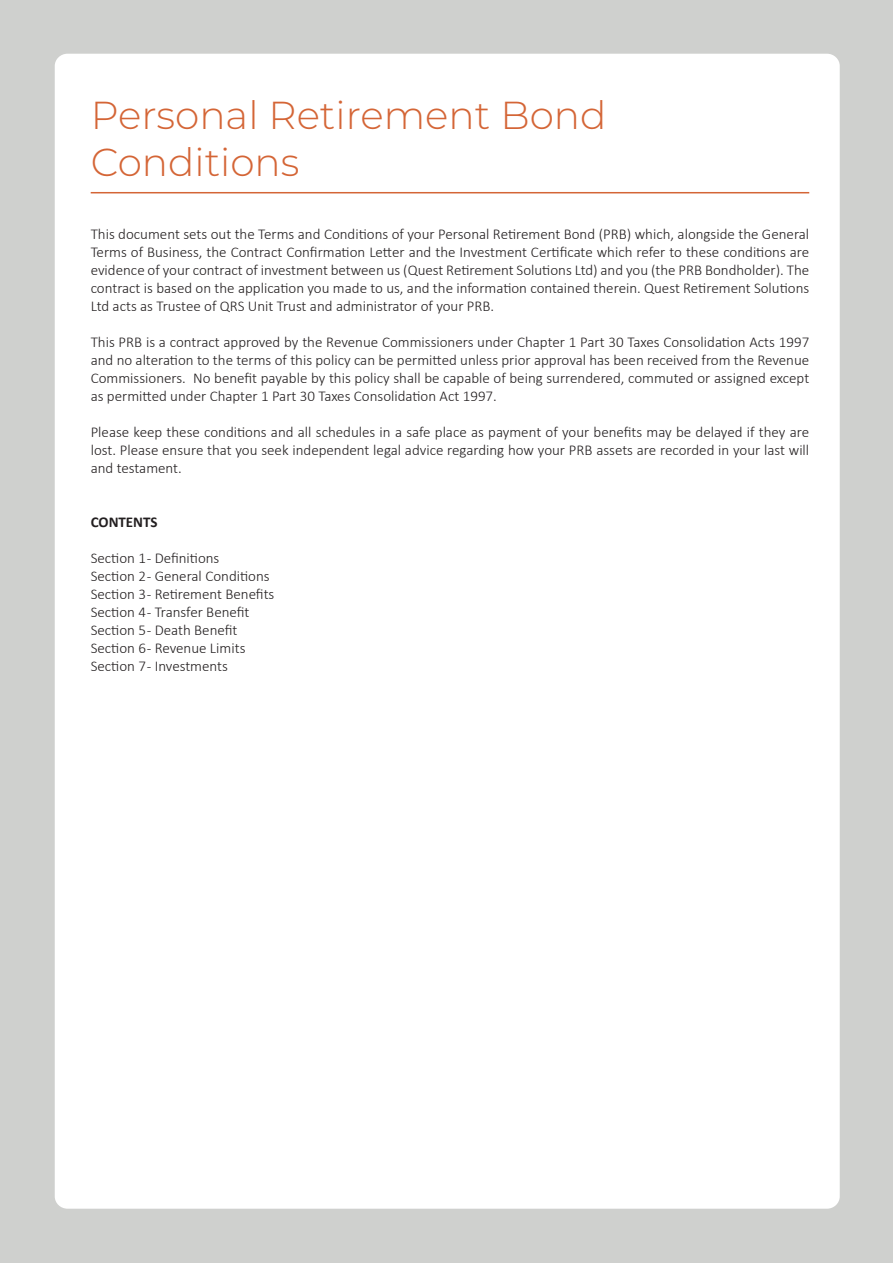
<style>
.page{position:relative;width:893px;height:1263px;background:#cfd0ce}
.page>*{position:absolute;margin:0;border:0;box-sizing:border-box;transform-origin:0 0}
.t1{font:300 39px "Montserrat";color:#d46536}
.t2{font:300 15px/18px "Calibri";color:#231f20;text-align:justify}
.t3{font:700 15px "Calibri";color:#231f20}
</style>
<div class="page">
<div style="left:55px;top:54px;width:785px;height:1155px;background:#fff;border-radius:13px"></div>
<hr style="left:91px;top:192px;width:718px;height:1px;background:#d46536">
<p class="t1" style="left:91px;top:88px;width:517px">Personal Retirement Bond</p>
<p class="t1" style="left:91px;top:135px;width:210px">Conditions</p>
<p class="t2" style="left:91px;top:225px;width:720px">This document sets out the Terms and Conditions of your Personal Retirement Bond (PRB) which, alongside the General Terms of Business, the Contract Confirmation Letter and the Investment Certificate which refer to these conditions are evidence of your contract of investment between us (Quest Retirement Solutions Ltd) and you (the PRB Bondholder). The contract is based on the application you made to us, and the information contained therein. Quest Retirement Solutions Ltd acts as Trustee of QRS Unit Trust and administrator of your PRB.</p>
<p class="t2" style="left:91px;top:333px;width:720px">This PRB is a contract approved by the Revenue Commissioners under Chapter 1 Part 30 Taxes Consolidation Acts 1997 and no alteration to the terms of this policy can be permitted unless prior approval has been received from the Revenue Commissioners. No benefit payable by this policy shall be capable of being surrendered, commuted or assigned except as permitted under Chapter 1 Part 30 Taxes Consolidation Act 1997.</p>
<p class="t2" style="left:91px;top:423px;width:720px">Please keep these conditions and all schedules in a safe place as payment of your benefits may be delayed if they are lost. Please ensure that you seek independent legal advice regarding how your PRB assets are recorded in your last will and testament.</p>
<p class="t3" style="left:91px;top:512px;width:68px">CONTENTS</p>
<p class="t2" style="left:91px;top:549px;width:130px">Section 1 - Definitions</p>
<p class="t2" style="left:91px;top:567px;width:180px">Section 2 - General Conditions</p>
<p class="t2" style="left:91px;top:585px;width:185px">Section 3 - Retirement Benefits</p>
<p class="t2" style="left:91px;top:603px;width:160px">Section 4 - Transfer Benefit</p>
<p class="t2" style="left:91px;top:621px;width:148px">Section 5 - Death Benefit</p>
<p class="t2" style="left:91px;top:639px;width:156px">Section 6 - Revenue Limits</p>
<p class="t2" style="left:91px;top:657px;width:139px">Section 7 - Investments</p>
</div>
